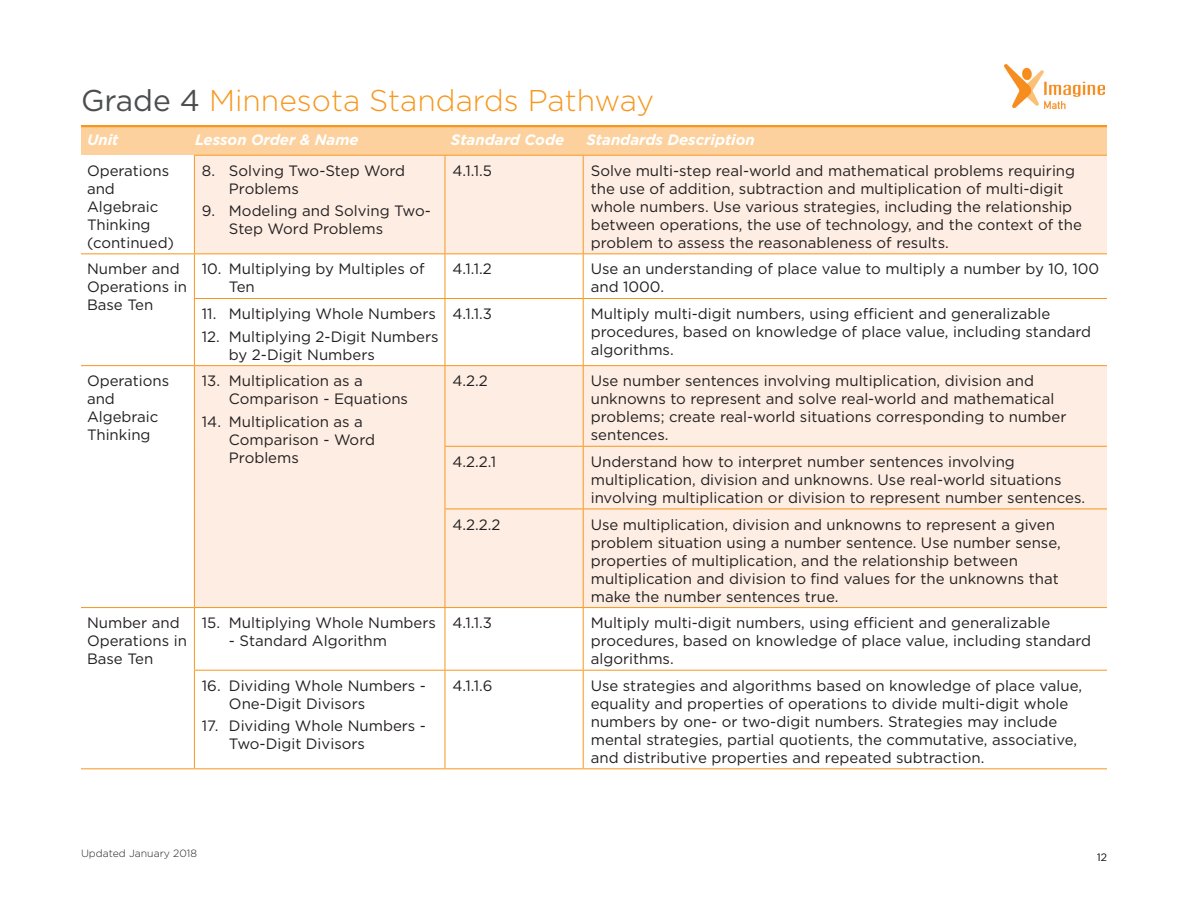
<style>
.page{position:relative;width:1188px;height:918px;background:#fff}
.page>*{position:absolute;margin:0;border:0;box-sizing:border-box;transform-origin:0 0}
.t1{font:300 30px "Gotham";color:#f7971d}
.t2{font:15px/18px "Gotham";color:#231f20}
.t3{font:italic 700 15px "Gotham";color:#fff}
.t4{font:300 10.5px "Gotham";color:#231f20}
.s1{font-weight:400;color:#4c4d4f}
</style>
<div class="page">
<img style="left:1005px;top:65px;width:99px;height:45px">
<div style="left:81px;top:126px;width:1026px;height:29px;background:#fdd19e"></div>
<hr style="left:81px;top:125px;width:1026px;height:2px;background:#f7971d">
<svg style="left:195px;top:156px;width:912px;height:451px;fill:#fdede3"></svg>
<hr style="left:81px;top:253px;width:113px;height:1px;background:#f7971d">
<hr style="left:81px;top:365px;width:113px;height:1px;background:#f7971d">
<hr style="left:81px;top:607px;width:113px;height:1px;background:#f7971d">
<hr style="left:81px;top:768px;width:113px;height:1px;background:#f7971d">
<hr style="left:194px;top:155px;width:251px;height:1px;background:#f7971d">
<hr style="left:194px;top:156px;width:1px;height:97px;background:#f7971d">
<hr style="left:445px;top:155px;width:138px;height:1px;background:#f7971d">
<hr style="left:445px;top:156px;width:1px;height:97px;background:#f7971d">
<hr style="left:583px;top:155px;width:524px;height:1px;background:#f7971d">
<hr style="left:583px;top:156px;width:1px;height:97px;background:#f7971d">
<hr style="left:445px;top:254px;width:1px;height:44px;background:#f7971d">
<hr style="left:583px;top:254px;width:1px;height:44px;background:#f7971d">
<hr style="left:194px;top:366px;width:1px;height:80px;background:#f7971d">
<hr style="left:445px;top:366px;width:1px;height:80px;background:#f7971d">
<hr style="left:583px;top:366px;width:1px;height:80px;background:#f7971d">
<hr style="left:194px;top:446px;width:1px;height:63px;background:#f7971d">
<hr style="left:445px;top:446px;width:138px;height:1px;background:#f7971d">
<hr style="left:445px;top:447px;width:1px;height:62px;background:#f7971d">
<hr style="left:583px;top:446px;width:524px;height:1px;background:#f7971d">
<hr style="left:583px;top:447px;width:1px;height:62px;background:#f7971d">
<hr style="left:194px;top:509px;width:1px;height:98px;background:#f7971d">
<hr style="left:445px;top:509px;width:138px;height:1px;background:#f7971d">
<hr style="left:445px;top:509px;width:1px;height:98px;background:#f7971d">
<hr style="left:583px;top:509px;width:524px;height:1px;background:#f7971d">
<hr style="left:583px;top:509px;width:1px;height:98px;background:#f7971d">
<hr style="left:445px;top:608px;width:1px;height:62px;background:#f7971d">
<hr style="left:583px;top:608px;width:1px;height:62px;background:#f7971d">
<hr style="left:194px;top:670px;width:251px;height:1px;background:#f7971d">
<hr style="left:445px;top:670px;width:138px;height:1px;background:#f7971d">
<hr style="left:445px;top:671px;width:1px;height:97px;background:#f7971d">
<hr style="left:583px;top:670px;width:524px;height:1px;background:#f7971d">
<hr style="left:583px;top:671px;width:1px;height:97px;background:#f7971d">
<hr style="left:194px;top:253px;width:251px;height:1px;background:#f7971d">
<hr style="left:445px;top:253px;width:138px;height:1px;background:#f7971d">
<hr style="left:583px;top:253px;width:524px;height:1px;background:#f7971d">
<hr style="left:194px;top:254px;width:1px;height:44px;background:#f7971d">
<hr style="left:445px;top:298px;width:138px;height:1px;background:#f7971d">
<hr style="left:445px;top:365px;width:138px;height:1px;background:#f7971d">
<hr style="left:583px;top:298px;width:524px;height:1px;background:#f7971d">
<hr style="left:583px;top:299px;width:1px;height:66px;background:#f7971d">
<hr style="left:583px;top:365px;width:524px;height:1px;background:#f7971d">
<hr style="left:194px;top:298px;width:251px;height:1px;background:#f7971d">
<hr style="left:194px;top:299px;width:1px;height:66px;background:#f7971d">
<hr style="left:445px;top:299px;width:1px;height:66px;background:#f7971d">
<hr style="left:194px;top:365px;width:251px;height:1px;background:#f7971d">
<hr style="left:194px;top:607px;width:251px;height:1px;background:#f7971d">
<hr style="left:445px;top:607px;width:138px;height:1px;background:#f7971d">
<hr style="left:583px;top:607px;width:524px;height:1px;background:#f7971d">
<hr style="left:194px;top:768px;width:251px;height:1px;background:#f7971d">
<hr style="left:445px;top:768px;width:138px;height:1px;background:#f7971d">
<hr style="left:583px;top:768px;width:524px;height:1px;background:#f7971d">
<hr style="left:194px;top:608px;width:1px;height:62px;background:#f7971d">
<hr style="left:194px;top:671px;width:1px;height:97px;background:#f7971d">
<h1 class="t1" style="left:81px;top:81px;width:575px"><span class="s1">Grade 4</span> Minnesota Standards Pathway</h1>
<p class="t3" style="left:87px;top:130px;width:33px">Unit</p>
<p class="t3" style="left:195px;top:130px;width:165px">Lesson Order &amp; Name</p>
<p class="t3" style="left:451px;top:130px;width:115px">Standard Code</p>
<p class="t3" style="left:586px;top:130px;width:170px">Standards Description</p>
<p class="t2" style="left:87px;top:161px;width:89px">Operations and<br>Algebraic<br>Thinking (continued)</p>
<p class="t2" style="left:229px;top:161px;width:178px;text-indent:-27px">8. Solving Two-Step Word<br>Problems</p>
<p class="t3" style="left:198px;top:130px;width:165px">Lesson Order &amp; Name</p>
<p class="t3" style="left:454px;top:130px;width:115px">Standard Code</p>
<p class="t3" style="left:590px;top:130px;width:170px">Standards Description</p>
<p class="t2" style="left:453px;top:161px;width:41px">4.1.1.5</p>
<p class="t2" style="left:591px;top:161px;width:493px">Solve multi-step real-world and mathematical problems requiring the use of addition, subtraction and multiplication of multi-digit whole numbers. Use various strategies, including the relationship between operations, the use of technology, and the context of the problem to assess the reasonableness of results.</p>
<p class="t2" style="left:229px;top:202px;width:204px;text-indent:-27px">9. Modeling and Solving Two-<br>Step Word Problems</p>
<p class="t2" style="left:87px;top:260px;width:101px">Number and<br>Operations in<br>Base Ten</p>
<p class="t2" style="left:229px;top:260px;width:197px;text-indent:-27px">10. Multiplying by Multiples of<br>Ten</p>
<p class="t2" style="left:453px;top:260px;width:41px">4.1.1.2</p>
<p class="t2" style="left:591px;top:260px;width:510px">Use an understanding of place value to multiply a number by 10, 100 and 1000.</p>
<p class="t2" style="left:202px;top:305px;width:236px">11. Multiplying Whole Numbers</p>
<p class="t2" style="left:229px;top:327px;width:211px;text-indent:-27px">12. Multiplying 2-Digit Numbers by 2-Digit Numbers</p>
<p class="t2" style="left:453px;top:305px;width:41px">4.1.1.3</p>
<p class="t2" style="left:591px;top:305px;width:502px">Multiply multi-digit numbers, using efficient and generalizable procedures, based on knowledge of place value, including standard algorithms.</p>
<p class="t2" style="left:87px;top:372px;width:84px">Operations and<br>Algebraic<br>Thinking</p>
<p class="t2" style="left:229px;top:372px;width:181px;text-indent:-27px">13. Multiplication as a<br>Comparison - Equations</p>
<p class="t2" style="left:229px;top:412px;width:148px;text-indent:-27px">14. Multiplication as a<br>Comparison - Word<br>Problems</p>
<p class="t2" style="left:87px;top:614px;width:101px">Number and<br>Operations in<br>Base Ten</p>
<p class="t2" style="left:202px;top:614px;width:236px">15. Multiplying Whole Numbers</p>
<p class="t2" style="left:229px;top:632px;width:160px">- Standard Algorithm</p>
<p class="t2" style="left:229px;top:676px;width:199px;text-indent:-27px">16. Dividing Whole Numbers -<br>One-Digit Divisors</p>
<p class="t2" style="left:229px;top:717px;width:199px;text-indent:-27px">17. Dividing Whole Numbers -<br>Two-Digit Divisors</p>
<p class="t2" style="left:453px;top:372px;width:37px">4.2.2</p>
<p class="t2" style="left:591px;top:372px;width:477px">Use number sentences involving multiplication, division and unknowns to represent and solve real-world and mathematical problems; create real-world situations corresponding to number sentences.</p>
<p class="t2" style="left:453px;top:452px;width:45px">4.2.2.1</p>
<p class="t2" style="left:591px;top:452px;width:496px">Understand how to interpret number sentences involving multiplication, division and unknowns. Use real-world situations involving multiplication or division to represent number sentences.</p>
<p class="t2" style="left:453px;top:515px;width:50px">4.2.2.2</p>
<p class="t2" style="left:591px;top:515px;width:472px">Use multiplication, division and unknowns to represent a given problem situation using a number sentence. Use number sense, properties of multiplication, and the relationship between multiplication and division to find values for the unknowns that make the number sentences true.</p>
<p class="t2" style="left:453px;top:614px;width:41px">4.1.1.3</p>
<p class="t2" style="left:591px;top:614px;width:502px">Multiply multi-digit numbers, using efficient and generalizable procedures, based on knowledge of place value, including standard algorithms.</p>
<p class="t2" style="left:453px;top:676px;width:42px">4.1.1.6</p>
<p class="t2" style="left:591px;top:676px;width:493px">Use strategies and algorithms based on knowledge of place value, equality and properties of operations to divide multi-digit whole numbers by one- or two-digit numbers. Strategies may include mental strategies, partial quotients, the commutative, associative, and distributive properties and repeated subtraction.</p>
<p class="t4" style="left:81px;top:846px;width:118px">Updated January 2018</p>
<p class="t4" style="left:1097px;top:850px;width:11px">12</p>
</div>
